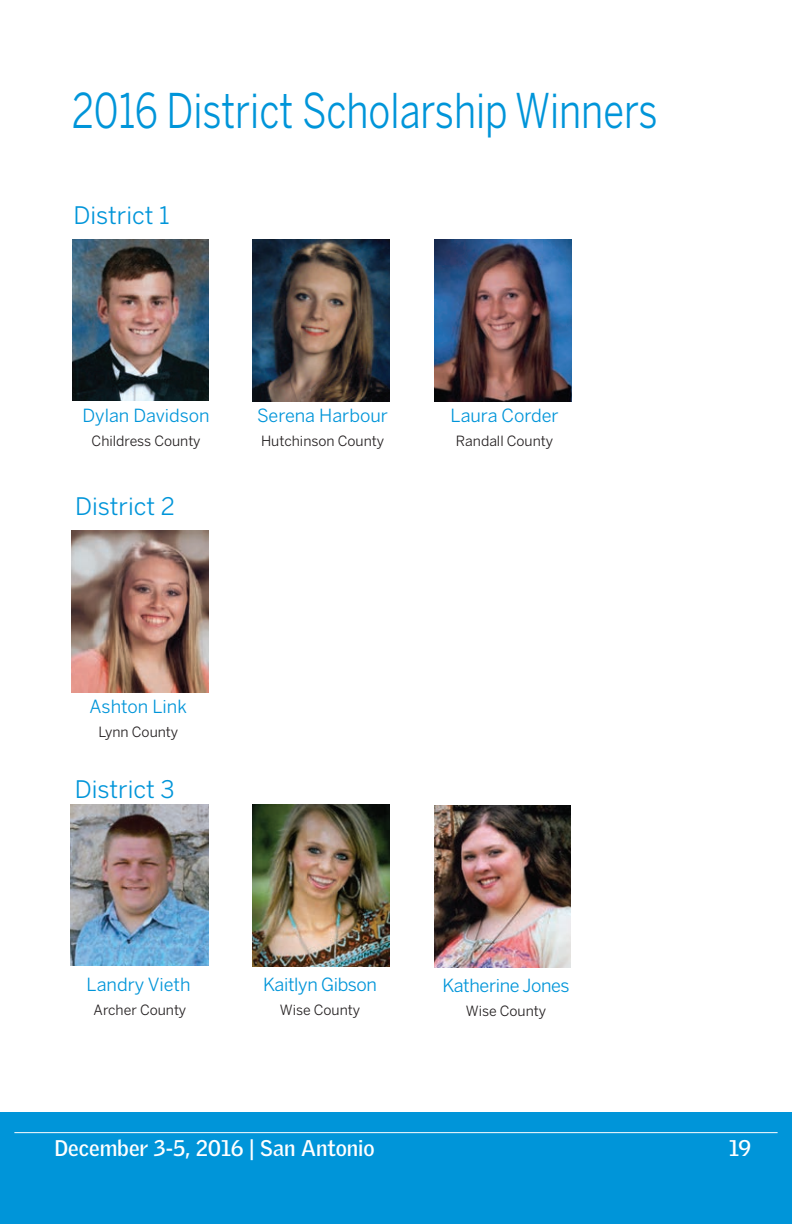
<style>
.page{position:relative;width:792px;height:1224px;background:#fff}
.page>*{position:absolute;margin:0;border:0;box-sizing:border-box;transform-origin:0 0}
.t1{font:47.6px "Benton Sans";color:#0095d9;scale:.8 1}
.t2{font:24px "Benton Sans";color:#0095d9}
.t3{font:700 22px "Griffith Gothic";color:#fff}
.t4{font:18px "Benton Sans";color:#0095d9}
.t5{font:18px "Benton Sans";letter-spacing:-.02em;color:#0095d9}
.t6{font:14px "Benton Sans";color:#231f20}
</style>
<div class="page">
<div style="left:0;top:1112px;width:792px;height:112px;background:#0095d9"></div>
<hr style="left:14px;top:1132px;width:764px;height:1px;background:#fff">
<img style="left:72px;top:239px;width:137px;height:161px">
<img style="left:252px;top:239px;width:137px;height:162px">
<img style="left:71px;top:530px;width:138px;height:163px">
<img style="left:71px;top:805px;width:138px;height:160px">
<img style="left:252px;top:805px;width:137px;height:161px">
<img style="left:434px;top:806px;width:137px;height:162px">
<img style="left:434px;top:239px;width:137px;height:162px">
<h1 class="t1" style="left:72px;top:82px;width:734px">2016 District Scholarship Winners</h1>
<h2 class="t2" style="left:73px;top:201px;width:97px">District 1</h2>
<p class="t4" style="left:83px;top:405px;width:128px">Dylan Davidson</p>
<p class="t6" style="left:92px;top:433px;width:111px">Childress County</p>
<h2 class="t2" style="left:75px;top:493px;width:101px">District 2</h2>
<p class="t4" style="left:257px;top:405px;width:132px">Serena Harbour</p>
<p class="t6" style="left:261px;top:433px;width:125px">Hutchinson County</p>
<p class="t4" style="left:450px;top:405px;width:110px">Laura Corder</p>
<p class="t6" style="left:456px;top:433px;width:99px">Randall County</p>
<p class="t4" style="left:90px;top:696px;width:99px">Ashton Link</p>
<p class="t6" style="left:98px;top:724px;width:81px">Lynn County</p>
<h2 class="t2" style="left:75px;top:775px;width:101px">District 3</h2>
<p class="t4" style="left:87px;top:973px;width:106px">Landry Vieth</p>
<p class="t6" style="left:94px;top:1001px;width:94px">Archer County</p>
<p class="t5" style="left:263px;top:973px;width:115px">Kaitlyn Gibson</p>
<p class="t6" style="left:280px;top:1001px;width:82px">Wise County</p>
<p class="t5" style="left:442px;top:975px;width:129px">Katherine Jones</p>
<p class="t6" style="left:466px;top:1002px;width:82px">Wise County</p>
<h3 class="t3" style="left:54px;top:1134px;width:322px">December 3-5, 2016 | San Antonio</h3>
<h3 class="t3" style="left:729px;top:1134px;width:24px">19</h3>
</div>
